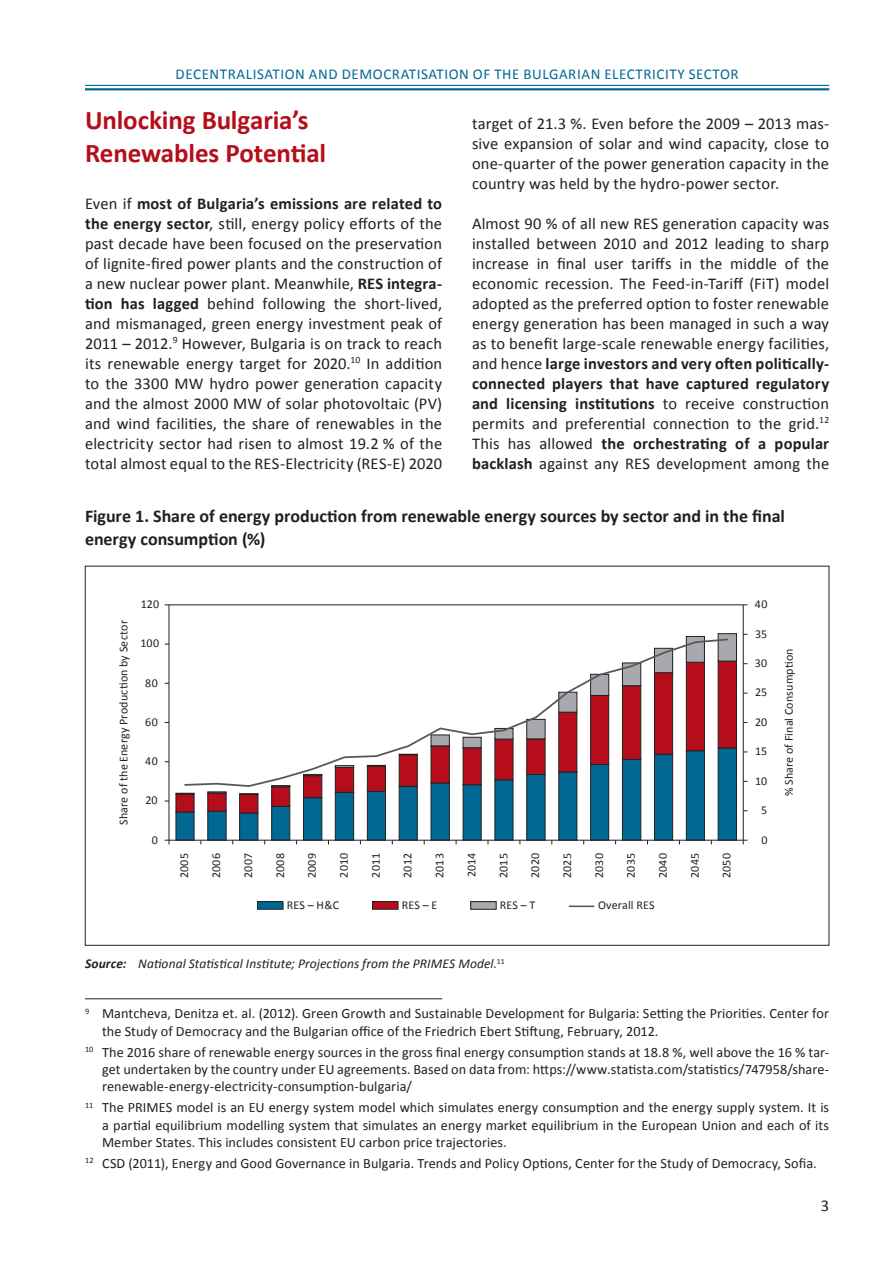
<style>
.page{position:relative;width:893px;height:1263px;background:#fff}
.page>*{position:absolute;margin:0;border:0;box-sizing:border-box;transform-origin:0 0}
.t1{font:700 27px/32.4px "Calibri";letter-spacing:-.005em;color:#b50e1a}
.t2{font:700 18px/22.5px "Calibri";letter-spacing:-.005em;color:#231f20}
.t3{font:16.5px/20px "Calibri";letter-spacing:.005em;color:#231f20;text-align:justify}
.t4{font:15px "Calibri";letter-spacing:.04em;color:#006893}
.t5{font:14.25px/17.1px "Calibri";letter-spacing:.005em;color:#231f20;text-align:justify}
.t6{font:italic 13.5px "Calibri";letter-spacing:.005em;color:#231f20}
.t7{font:12px "Calibri";letter-spacing:.01em;color:#231f20}
.s1{font-weight:700}
</style>
<div class="page">
<hr style="left:85px;top:85px;width:744px;height:1px;background:#006893">
<hr style="left:85px;top:88px;width:744px;height:2px;background:#006893">
<hr style="left:169px;top:605px;width:574px;height:1px;background:#231f20">
<svg style="left:176px;top:813px;width:561px;height:27px"></svg>
<svg style="left:176px;top:795px;width:561px;height:18px"></svg>
<svg style="left:176px;top:633px;width:561px;height:162px"></svg>
<hr style="left:169px;top:840px;width:574px;height:1px;background:#231f20">
<svg style="left:183px;top:637px;width:546px;height:151px"></svg>
<hr style="left:169px;top:605px;width:1px;height:235px;background:#231f20">
<hr style="left:743px;top:605px;width:1px;height:235px;background:#231f20">
<div style="left:258px;top:902px;width:25px;height:7px;background:#006893"></div>
<div style="left:257px;top:901px;width:26px;height:8px;border:1px solid #231f20"></div>
<div style="left:373px;top:902px;width:25px;height:7px;background:#b50e1a"></div>
<div style="left:372px;top:901px;width:26px;height:8px;border:1px solid #231f20"></div>
<div style="left:471px;top:902px;width:25px;height:7px;background:#a8a9ad"></div>
<div style="left:471px;top:901px;width:25px;height:8px;border:1px solid #231f20"></div>
<hr style="left:569px;top:905px;width:25px;height:2px;background:#57585a">
<hr style="left:85px;top:998px;width:357px;height:1px;background:#231f20">
<p class="t4" style="left:176px;top:65px;width:53px">Decentralisatio</p>
<p class="t4" style="left:295px;top:65px;width:66px">n and Democratisatio</p>
<p class="t4" style="left:459px;top:65px;width:82px">n of the Bulgaria</p>
<p class="t4" style="left:591px;top:65px;width:30px">n Electricity</p>
<p class="t4" style="left:689px;top:65px;width:17px">Sector</p>
<h1 class="t1" style="left:85px;top:104px;width:243px">Unlocking Bulgaria’s<br>Renewables Potential</h1>
<p class="t3" style="left:85px;top:194px;width:359px">Even if <span class="s1">most of Bulgaria’s emissions are related to the energy sector</span>, still, energy policy efforts of the past decade have been focused on the preservation of lignite-fired power plants and the construction of a new nuclear power plant. Meanwhile, <span class="s1">RES</span></p>
<p class="t3" style="left:472px;top:114px;width:359px">target of 21.3 %. Even before the 2009 – 2013 mas&shy;sive expansion of solar and wind capacity, close to one-quarter of the power generation capacity in the country was held by the hydro-power sector.</p>
<p class="t3" style="left:472px;top:214px;width:359px">Almost 90 % of all new RES generation capacity was installed between 2010 and 2012 leading to sharp increase in final user tariffs in the middle of the economic recession. The Feed-in-Tariff (FiT) model adopted as the preferred option to foster renewable energy generation has been managed in such a way as to benefit large-scale renewable energy facilities, and hence <span class="s1">large investors and very often politically&shy;connected players that have captured regulatory and licensing institutions</span> to receive construction permits and preferential connection to the grid.<sup>12<br></sup>This has allowed <span class="s1">the orchestrating of a popular backlash</span> against any RES development among the</p>
<p class="t2" style="left:85px;top:505px;width:701px">Figure 1. Share of energy production from renewable energy sources by sector and in the final energy consumption (%)</p>
<p class="t3" style="left:85px;top:274px;width:359px;text-indent:302px"><span class="s1">integra&shy;tion has lagged</span> behind following the short-lived, and mismanaged, green energy investment peak of 2011 – 2012.<sup>9</sup> However, Bulgaria is on track to reach its renewable energy target for 2020.<sup>10</sup> In addition to the 3300 MW hydro power generation capacity and the almost 2000 MW of solar photovoltaic (PV) and wind facilities, the share of renewables in the electricity sector had risen to almost 19.2 % of the total almost equal to the RES-Electricity (RES-E) 2020</p>
<p class="t7" style="left:116px;top:825px;width:206px;rotate:-90deg">Share of the Energy Produc on by Sector</p>
<p class="t7" style="left:141px;top:597px;width:20px">120</p>
<p class="t7" style="left:140px;top:636px;width:20px">100</p>
<p class="t7" style="left:145px;top:675px;width:14px">80</p>
<p class="t7" style="left:145px;top:714px;width:14px">60</p>
<p class="t7" style="left:145px;top:753px;width:14px">40</p>
<p class="t7" style="left:145px;top:793px;width:14px">20</p>
<p class="t7" style="left:152px;top:832px;width:8px">0</p>
<p class="t7" style="left:177px;top:878px;width:27px;rotate:-90deg">2005</p>
<p class="t7" style="left:209px;top:878px;width:27px;rotate:-90deg">2006</p>
<p class="t7" style="left:241px;top:878px;width:26px;rotate:-90deg">2007</p>
<p class="t7" style="left:272px;top:878px;width:27px;rotate:-90deg">2008</p>
<p class="t7" style="left:304px;top:878px;width:27px;rotate:-90deg">2009</p>
<p class="t7" style="left:336px;top:877px;width:26px;rotate:-90deg">2010</p>
<p class="t7" style="left:368px;top:877px;width:26px;rotate:-90deg">2011</p>
<p class="t7" style="left:400px;top:878px;width:26px;rotate:-90deg">2012</p>
<p class="t7" style="left:432px;top:878px;width:26px;rotate:-90deg">2013</p>
<p class="t7" style="left:464px;top:877px;width:26px;rotate:-90deg">2014</p>
<p class="t7" style="left:496px;top:878px;width:26px;rotate:-90deg">2015</p>
<p class="t7" style="left:528px;top:878px;width:26px;rotate:-90deg">2020</p>
<p class="t7" style="left:560px;top:878px;width:26px;rotate:-90deg">2025</p>
<p class="t7" style="left:591px;top:878px;width:26px;rotate:-90deg">2030</p>
<p class="t7" style="left:623px;top:878px;width:26px;rotate:-90deg">2035</p>
<p class="t7" style="left:655px;top:878px;width:27px;rotate:-90deg">2040</p>
<p class="t7" style="left:687px;top:878px;width:26px;rotate:-90deg">2045</p>
<p class="t7" style="left:719px;top:878px;width:26px;rotate:-90deg">2050</p>
<p class="t7" style="left:287px;top:898px;width:54px">RES – H&amp;C</p>
<p class="t7" style="left:402px;top:898px;width:37px">RES – E</p>
<p class="t7" style="left:500px;top:898px;width:37px">RES – T</p>
<p class="t7" style="left:598px;top:898px;width:58px">Overall RES</p>
<p class="t6" style="left:85px;top:955px;width:421px"><span class="s1">Source:</span> National Statistical Institute; Projections from the PRIMES Model.<sup>11</sup></p>
<p class="t7" style="left:755px;top:597px;width:14px">40</p>
<p class="t7" style="left:755px;top:626px;width:14px">35</p>
<p class="t7" style="left:755px;top:655px;width:14px">30</p>
<p class="t7" style="left:755px;top:685px;width:14px">25</p>
<p class="t7" style="left:755px;top:714px;width:14px">20</p>
<p class="t7" style="left:755px;top:744px;width:14px">15</p>
<p class="t7" style="left:755px;top:773px;width:14px">10</p>
<p class="t7" style="left:761px;top:802px;width:8px">5</p>
<p class="t7" style="left:761px;top:832px;width:8px">0</p>
<p class="t7" style="left:781px;top:796px;width:149px;rotate:-90deg">% Share of Final Consump on</p>
<p class="t5" style="left:102px;top:1005px;width:729px;text-indent:-17px"><sup>9</sup> Mantcheva, Denitza et. al. (2012). Green Growth and Sustainable Development for Bulgaria: Setting the Priorities. Center for the Study of Democracy and the Bulgarian office of the Friedrich Ebert Stiftung, February, 2012.</p>
<p class="t5" style="left:102px;top:1043px;width:729px;text-indent:-17px"><sup>10</sup> The 2016 share of renewable energy sources in the gross final energy consumption stands at 18.8 %, well above the 16 % tar&shy;get undertaken by the country under EU agreements. Based on data from: https://www.statista.com/statistics/747958/share&shy;renewable-energy-electricity-consumption-bulgaria/</p>
<p class="t5" style="left:102px;top:1099px;width:729px;text-indent:-17px"><sup>11</sup> The PRIMES model is an EU energy system model which simulates energy consumption and the energy supply system. It is a partial equilibrium modelling system that simulates an energy market equilibrium in the European Union and each of its Member States. This includes consistent EU carbon price trajectories.</p>
<p class="t5" style="left:85px;top:1155px;width:733px"><sup>12</sup> CSD (2011), Energy and Good Governance in Bulgaria. Trends and Policy Options, Center for the Study of Democracy, Sofia.</p>
</div>
